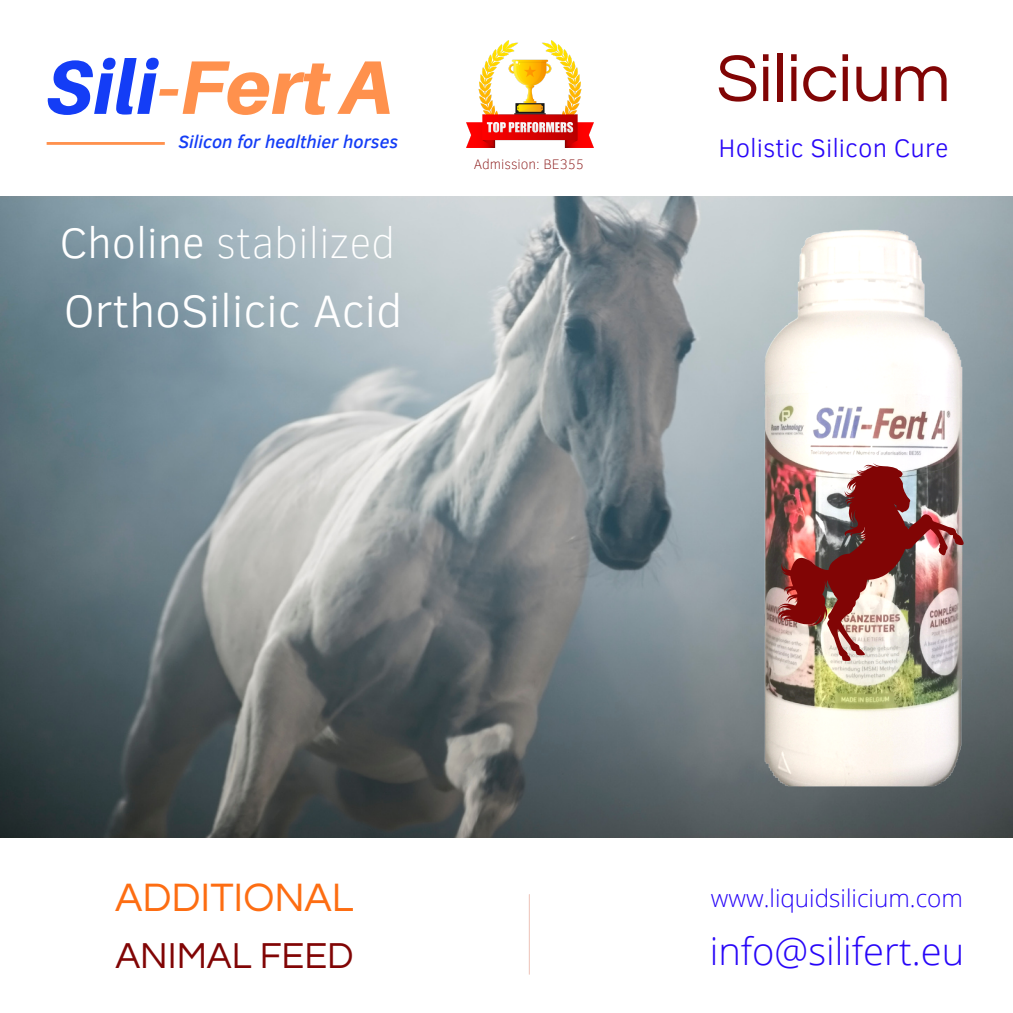
<style>
.page{position:relative;width:1013px;height:1013px;background:#fff}
.page>*{position:absolute;margin:0;border:0;box-sizing:border-box;transform-origin:0 0}
.t1{font:italic 800 76px "Aileron";color:#ff914d}
.t2{font:68.62px "Questrial";color:#810505}
.t3{font:300 46.62px "Clear Sans";color:#fff}
.t4{font:100 43.62px "Clear Sans";color:#fff}
.t5{font:41.25px "Questrial";color:#fd6d12}
.t6{font:300 38px "Open Sans";color:#2806f8}
.t7{font:37.5px "Questrial";color:#810505}
.t8{font:300 26px "Clear Sans";color:#2806f8}
.t9{font:300 24.25px "Open Sans";color:#2806f8}
.t10{font:italic 500 18.12px "Clear Sans";color:#143df6}
.t11{font:100 14px "Clear Sans";color:#810505}
.s1{color:#143df6}
.s2{font-weight:300}
</style>
<div class="page">
<img style="left:0;top:196px;width:1012px;height:641px">
<hr style="left:529px;top:894px;width:1px;height:80px;background:#edc2b8">
<img style="left:466px;top:40px;width:127px;height:107px">
<img style="left:749px;top:215px;width:242px;height:583px">
<img style="left:777px;top:463px;width:186px;height:198px">
<hr style="left:47px;top:142px;width:118px;height:3px;background:#ff914d">
<h1 class="t1" style="left:47px;top:40px;width:347px"><span class="s1">Sili</span>-FertA</h1>
<p class="t10" style="left:178px;top:129px;width:221px">Silicon for healthier horses</p>
<h3 class="t4" style="left:60px;top:211px;width:337px"><span class="s2">Choline</span> stabilized</h3>
<h3 class="t3" style="left:64px;top:277px;width:340px">OrthoSilicic Acid</h3>
<p class="t11" style="left:473px;top:153px;width:112px">Admission: BE355</p>
<h2 class="t2" style="left:716px;top:45px;width:236px">Silicium</h2>
<h3 class="t8" style="left:718px;top:129px;width:231px">Holistic Silicon Cure</h3>
<h3 class="t5" style="left:115px;top:877px;width:240px">ADDITIONAL</h3>
<h3 class="t7" style="left:115px;top:937px;width:240px">ANIMAL FEED</h3>
<h3 class="t9" style="left:711px;top:880px;width:253px">www.liquidsilicium.com</h3>
<h3 class="t6" style="left:709px;top:924px;width:256px">info@silifert.eu</h3>
</div>
